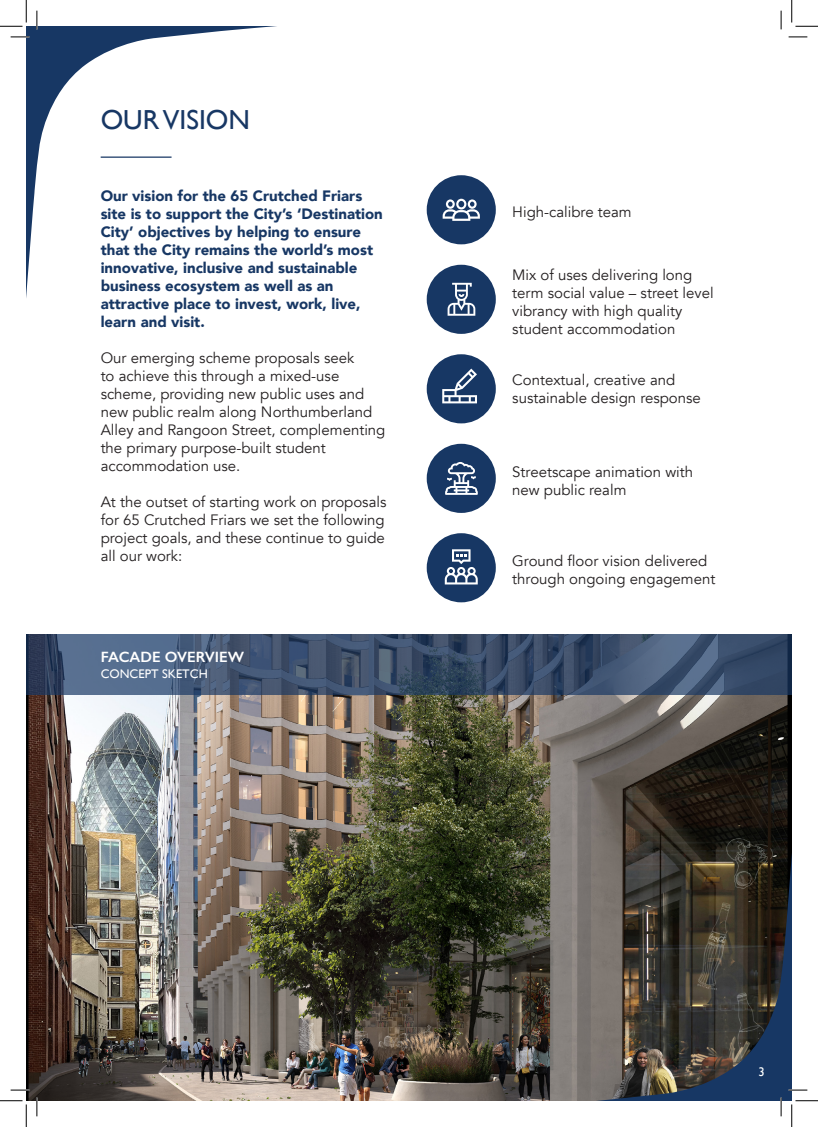
<style>
.page{position:relative;width:818px;height:1127px;background:#fff}
.page>*{position:absolute;margin:0;border:0;box-sizing:border-box;transform-origin:0 0}
.t1{font:27.5px "Gill Sans";color:#173764}
.t2{font:15px/18px "Avenir";color:#231f20}
.t3{font:900 15px/18px "Avenir";color:#173764}
.t4{font:600 15px "Gill Sans";color:#fff}
.t5{font:12.5px "Gill Sans";color:#fff}
</style>
<div class="page">
<img style="left:26px;top:694px;width:766px;height:406px">
<svg style="left:26px;top:634px;width:766px;height:60px;background:#405370"></svg>
<svg style="left:457px;top:769px;width:335px;height:331px;background:#46443d"></svg>
<svg style="left:26px;top:26px;width:251px;height:272px"></svg>
<div style="left:427px;top:175px;width:69px;height:69px;background:#173764;border-radius:50%"></div>
<div style="left:427px;top:265px;width:69px;height:69px;background:#173764;border-radius:50%"></div>
<div style="left:427px;top:354px;width:69px;height:69px;background:#173764;border-radius:50%"></div>
<div style="left:427px;top:443px;width:69px;height:70px;background:#173764;border-radius:50%"></div>
<div style="left:427px;top:533px;width:69px;height:69px;background:#173764;border-radius:50%"></div>
<svg style="left:448px;top:283px;width:27px;height:32px"></svg>
<svg style="left:445px;top:462px;width:33px;height:32px"></svg>
<svg style="left:443px;top:199px;width:37px;height:22px"></svg>
<svg style="left:442px;top:368px;width:35px;height:35px"></svg>
<svg style="left:445px;top:549px;width:33px;height:35px"></svg>
<svg style="left:11px;top:36px;width:18px;height:2px"></svg>
<svg style="left:788px;top:36px;width:19px;height:2px"></svg>
<svg style="left:11px;top:1088px;width:18px;height:2px"></svg>
<svg style="left:788px;top:1088px;width:19px;height:2px"></svg>
<svg style="left:36px;top:11px;width:2px;height:18px"></svg>
<svg style="left:36px;top:1097px;width:2px;height:18px"></svg>
<svg style="left:780px;top:11px;width:2px;height:18px"></svg>
<svg style="left:780px;top:1097px;width:2px;height:18px"></svg>
<svg style="left:0;top:0;width:27px;height:27px"></svg>
<svg style="left:0;top:1100px;width:27px;height:26px"></svg>
<svg style="left:791px;top:0;width:27px;height:27px"></svg>
<svg style="left:791px;top:1100px;width:27px;height:26px"></svg>
<p class="t1" style="left:101px;top:103px;width:151px">OUR VISION</p>
<p class="t3" style="left:101px;top:186px;width:284px">Our vision for the 65 Crutched Friars site is to support the City’s ‘Destination City’ objectives by helping to ensure that the City remains the world’s most innovative, inclusive and sustainable business ecosystem as well as an attractive place to invest, work, live, learn and visit.</p>
<p class="t2" style="left:101px;top:349px;width:286px">Our emerging scheme proposals seek<br>to achieve this through a mixed-use scheme, providing new public uses and new public realm along Northumberland Alley and Rangoon Street, complementing the primary purpose-built student accommodation use.</p>
<p class="t2" style="left:101px;top:493px;width:287px;text-align:justify">At the outset of starting work on proposals for 65 Crutched Friars we set the following project goals, and these continue to guide all our work:</p>
<p class="t4" style="left:101px;top:648px;width:145px">FACADE OVERVIEW</p>
<p class="t5" style="left:101px;top:665px;width:109px">CONCEPT SKETCH</p>
<p class="t2" style="left:512px;top:203px;width:121px">High-calibre team</p>
<p class="t2" style="left:512px;top:266px;width:203px">Mix of uses delivering long term social value – street level vibrancy with high quality student accommodation</p>
<p class="t2" style="left:512px;top:371px;width:190px">Contextual, creative and sustainable design response</p>
<p class="t2" style="left:512px;top:463px;width:182px">Streetscape animation with new public realm</p>
<p class="t2" style="left:512px;top:552px;width:205px">Ground floor vision delivered through ongoing engagement</p>
<p class="t5" style="left:758px;top:1063px;width:8px">3</p>
</div>
